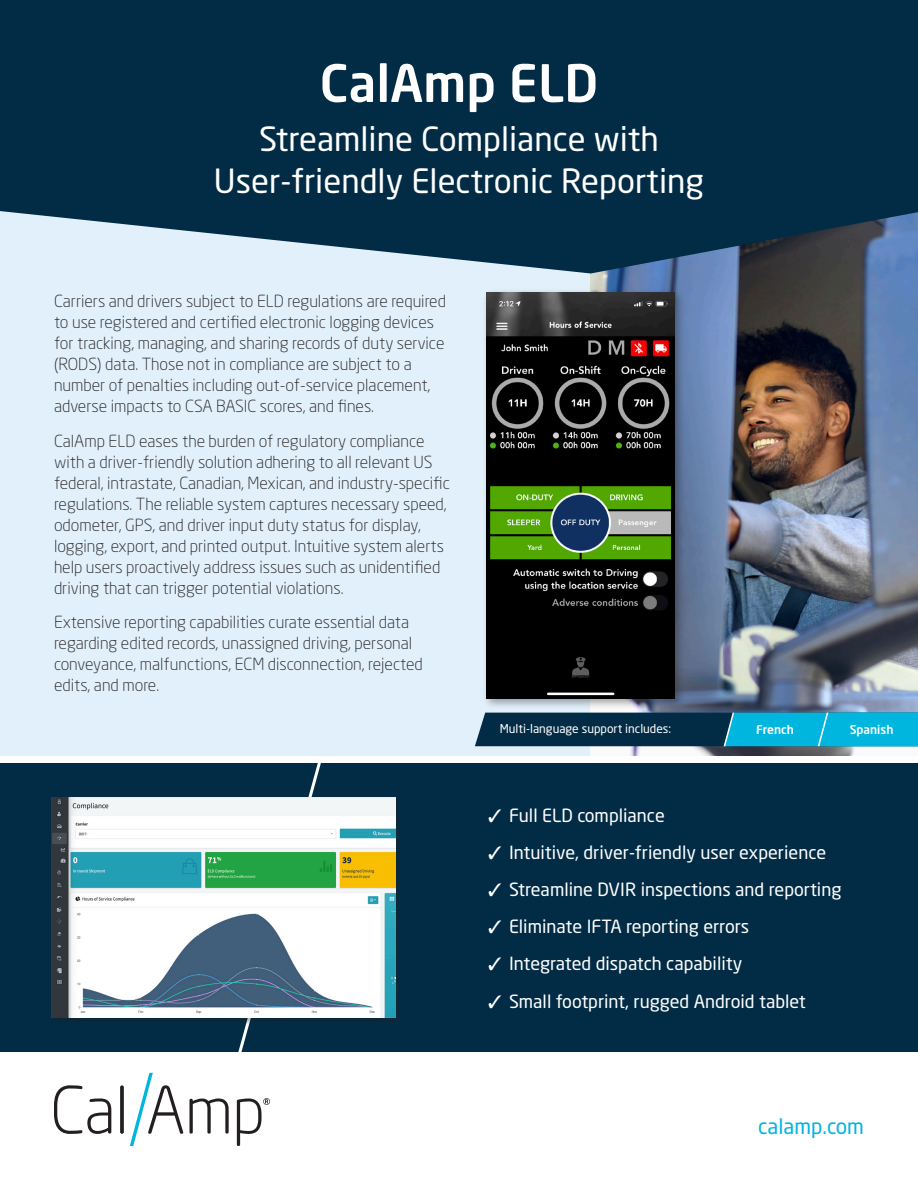
<style>
.page{position:relative;width:918px;height:1188px;background:#fff}
.page>*{position:absolute;margin:0;border:0;box-sizing:border-box;transform-origin:0 0}
.t1{font:500 51px "Neo Sans Std";color:#fff}
.t2{font:33px/42px "Neo Sans Std";color:#fff;text-align:center}
.t3{font:21px "Neo Sans Std";color:#00b5de}
.t4{font:18px "Neo Sans Std";color:#fff}
.t5{font:300 16.5px/21px "Neo Sans Std";color:#231f20}
.t6{font:12px "Neo Sans Std";color:#fff}
.t7{font:500 12px "Neo Sans Std";color:#fff}
</style>
<div class="page">
<div style="left:0;top:764px;width:918px;height:288px;background:#022c45"></div>
<div style="left:0;top:185px;width:918px;height:571px;background:#e1f0fa"></div>
<svg style="left:54px;top:1085px;width:57px;height:49px"></svg>
<svg style="left:120px;top:1086px;width:4px;height:48px"></svg>
<svg style="left:189px;top:1098px;width:40px;height:36px"></svg>
<svg style="left:130px;top:1073px;width:53px;height:73px"></svg>
<svg style="left:237px;top:1098px;width:33px;height:48px"></svg>
<img style="left:591px;top:273px;width:327px;height:483px">
<svg style="left:0;top:0;width:918px;height:273px;background:#153c54"></svg>
<div style="left:483px;top:289px;width:203px;height:421px;background:#231f20;opacity:.4"></div>
<img style="left:487px;top:293px;width:187px;height:406px">
<svg style="left:475px;top:713px;width:443px;height:33px;background:#056988"></svg>
<svg style="left:235px;top:763px;width:89px;height:289px"></svg>
<div style="left:52px;top:798px;width:351px;height:227px;background:#231f20;opacity:.3"></div>
<img style="left:52px;top:798px;width:343px;height:220px">
<p class="t1" style="left:320px;top:51px;width:280px">CalAmp ELD</p>
<p class="t2" style="left:214px;top:117px;width:492px">Streamline Compliance with<br>User-friendly Electronic Reporting</p>
<p class="t5" style="left:54px;top:291px;width:394px">Carriers and drivers subject to ELD regulations are required to use registered and certified electronic logging devices for tracking, managing, and sharing records of duty service (RODS) data. Those not in compliance are subject to a number of penalties including out-of-service placement, adverse impacts to CSA BASIC scores, and fines.</p>
<p class="t5" style="left:54px;top:430px;width:397px">CalAmp ELD eases the burden of regulatory compliance with a driver-friendly solution adhering to all relevant US federal, intrastate, Canadian, Mexican, and industry-specific regulations. The reliable system captures necessary speed, odometer, GPS, and driver input duty status for display, logging, export, and printed output. Intuitive system alerts help users proactively address issues such as unidentified driving that can trigger potential violations.</p>
<p class="t5" style="left:54px;top:612px;width:370px">Extensive reporting capabilities curate essential data regarding edited records, unassigned driving, personal conveyance, malfunctions, ECM disconnection, rejected edits, and more.</p>
<p class="t6" style="left:500px;top:721px;width:173px">Multi-language support includes:</p>
<p class="t7" style="left:756px;top:722px;width:39px">French</p>
<p class="t7" style="left:850px;top:722px;width:45px">Spanish</p>
<p class="t4" style="left:488px;top:804px;width:178px">✓ Full ELD compliance</p>
<p class="t4" style="left:488px;top:841px;width:340px">✓ Intuitive, driver-friendly user experience</p>
<p class="t4" style="left:488px;top:878px;width:355px">✓ Streamline DVIR inspections and reporting</p>
<p class="t4" style="left:488px;top:916px;width:263px">✓ Eliminate IFTA reporting errors</p>
<p class="t4" style="left:488px;top:953px;width:256px">✓ Integrated dispatch capability</p>
<p class="t4" style="left:488px;top:990px;width:319px">✓ Small footprint, rugged Android tablet</p>
<p class="t3" style="left:758px;top:1113px;width:107px">calamp.com</p>
</div>
